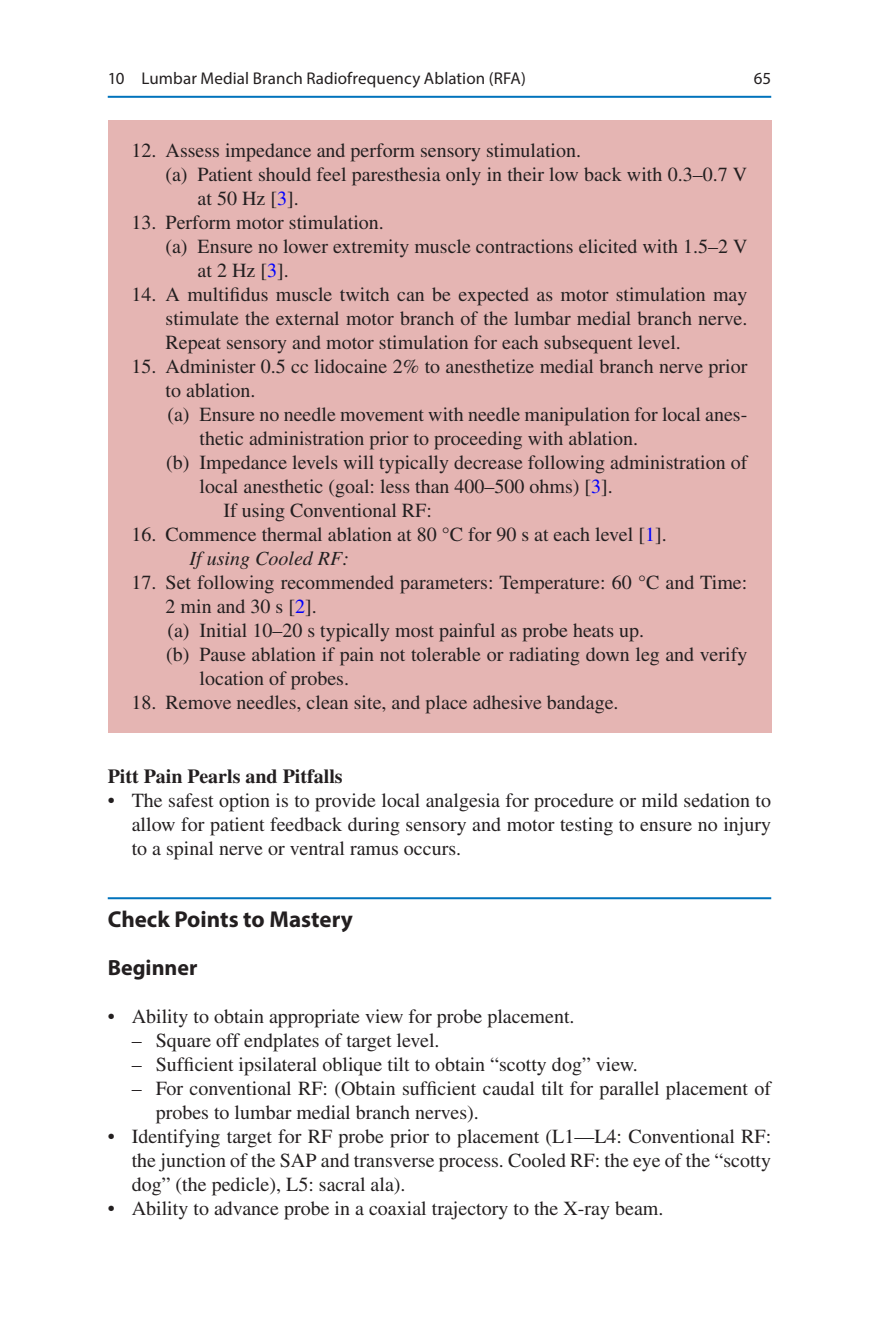
<style>
.page{position:relative;width:879px;height:1333px;background:#fff}
.page>*{position:absolute;margin:0;border:0;box-sizing:border-box;transform-origin:0 0}
._1_hd{font:700 23px "Myriad Pro";color:#231f20}
._1_hd_2_hd{font:700 22px "Myriad Pro";color:#231f20}
.t1{font:20px/24px "Times LT Std";color:#231f20}
.B_title_Overview{font:700 20px "Times LT Std";color:#231f20}
.t2{font:italic 20px "Times LT Std";color:#231f20}
.t3{font:17px "Myriad Pro";letter-spacing:.005em;color:#231f20}
.s1{color:#00f}
</style>
<div class="page">
<hr style="left:108px;top:897px;width:663px;height:2px;background:#0073bc">
<div style="left:108px;top:121px;width:663px;height:612px;background:#e5b5b3"></div>
<hr style="left:108px;top:96px;width:663px;height:2px;background:#0073bc">
<p class="t3" style="left:108px;top:68px;width:419px">10 Lumbar Medial Branch Radiofrequency Ablation (RFA)</p>
<p class="t3" style="left:754px;top:68px;width:19px">65</p>
<p class="t1" style="left:132px;top:138px;width:451px">12. Assess impedance and perform sensory stimulation.</p>
<p class="t1" style="left:198px;top:162px;width:551px;text-indent:-32px">(a) Patient should feel paresthesia only in their low back with 0.3–0.7 V at 50 Hz [<span class="s1">3</span>].</p>
<p class="t1" style="left:132px;top:210px;width:254px">13. Perform motor stimulation.</p>
<p class="t1" style="left:198px;top:234px;width:551px;text-indent:-32px">(a) Ensure no lower extremity muscle contractions elicited with 1.5–2 V at 2 Hz [<span class="s1">3</span>].</p>
<p class="t1" style="left:166px;top:282px;width:583px;text-align:justify;text-indent:-34px">14. A multifidus muscle twitch can be expected as motor stimulation may stimulate the external motor branch of the lumbar medial branch nerve.<br>Repeat sensory and motor stimulation for each subsequent level.</p>
<p class="t1" style="left:166px;top:354px;width:583px;text-indent:-34px">15. Administer 0.5 cc lidocaine 2% to anesthetize medial branch nerve prior to ablation.</p>
<p class="t1" style="left:200px;top:402px;width:549px;text-indent:-32px">(a) Ensure no needle movement with needle manipulation for local anes&shy;thetic administration prior to proceeding with ablation.</p>
<p class="t1" style="left:200px;top:450px;width:549px;text-indent:-33px">(b) Impedance levels will typically decrease following administration of local anesthetic (goal: less than 400–500 ohms) [<span class="s1">3</span>].</p>
<p class="t1" style="left:224px;top:498px;width:210px">If using Conventional RF:</p>
<p class="t1" style="left:132px;top:522px;width:536px">16. Commence thermal ablation at 80 °C for 90 s at each level [<span class="s1">1</span>].</p>
<p class="t2" style="left:190px;top:547px;width:161px">If using Cooled RF:</p>
<p class="t1" style="left:166px;top:570px;width:583px;text-indent:-34px">17. Set following recommended parameters: Temperature: 60 °C and Time:<br>2 min and 30 s [<span class="s1">2</span>].</p>
<p class="t1" style="left:167px;top:618px;width:478px">(a) Initial 10–20 s typically most painful as probe heats up.</p>
<p class="t1" style="left:200px;top:642px;width:549px;text-indent:-33px">(b) Pause ablation if pain not tolerable or radiating down leg and verify location of probes.</p>
<p class="t1" style="left:132px;top:690px;width:488px">18. Remove needles, clean site, and place adhesive bandage.</p>
<p class="B_title_Overview" style="left:108px;top:764px;width:236px">Pitt Pain Pearls and Pitfalls</p>
<p class="t1" style="left:132px;top:787px;width:641px;text-align:justify;text-indent:-24px">• The safest option is to provide local analgesia for procedure or mild sedation to allow for patient feedback during sensory and motor testing to ensure no injury to a spinal nerve or ventral ramus occurs.</p>
<h2 class="_1_hd" style="left:108px;top:904px;width:247px">Check Points to Mastery</h2>
<h3 class="_1_hd_2_hd" style="left:108px;top:953px;width:91px">Beginner</h3>
<p class="t1" style="left:108px;top:1003px;width:468px">• Ability to obtain appropriate view for probe placement.</p>
<p class="t1" style="left:132px;top:1027px;width:309px">– Square off endplates of target level.</p>
<p class="t1" style="left:132px;top:1051px;width:508px">– Sufficient ipsilateral oblique tilt to obtain “scotty dog” view.</p>
<p class="t1" style="left:156px;top:1075px;width:617px;text-indent:-24px">– For conventional RF: (Obtain sufficient caudal tilt for parallel placement of probes to lumbar medial branch nerves).</p>
<p class="t1" style="left:132px;top:1123px;width:641px;text-align:justify;text-indent:-24px">• Identifying target for RF probe prior to placement (L1—L4: Conventional RF: the junction of the SAP and transverse process. Cooled RF: the eye of the “scotty dog” (the pedicle), L5: sacral ala).</p>
<p class="t1" style="left:108px;top:1195px;width:557px">• Ability to advance probe in a coaxial trajectory to the X-ray beam.</p>
</div>
